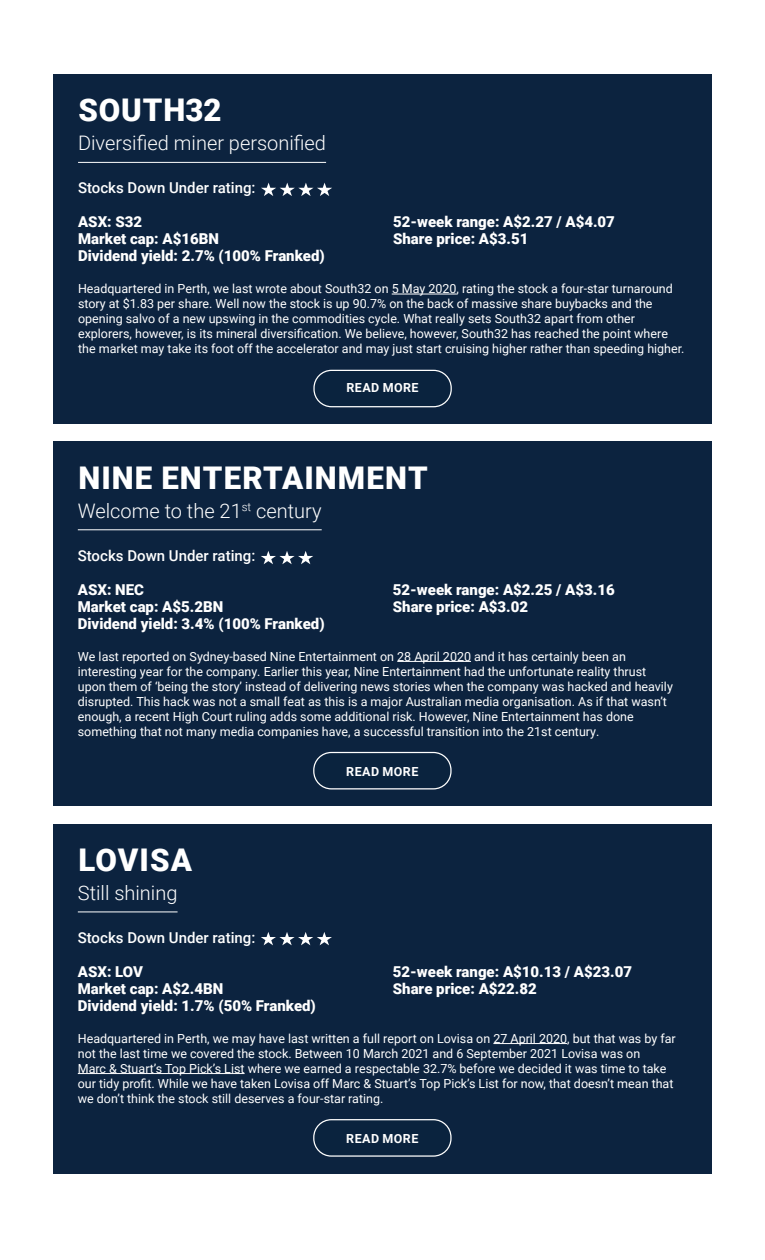
<style>
.page{position:relative;width:765px;height:1260px;background:#fff}
.page>*{position:absolute;margin:0;border:0;box-sizing:border-box;transform-origin:0 0}
.t1{font:900 31.25px "Roboto";letter-spacing:.035em;color:#fff}
.t2{font:300 20px "Roboto";color:#fff}
.t3{font:900 15px "Roboto";color:#fff}
.t4{font:500 15px "Roboto";color:#fff}
.t5{font:12.5px/15px "Roboto";color:#fff}
.t6{font:700 12.5px "Roboto";letter-spacing:.035em;color:#fff}
</style>
<div class="page">
<div style="left:53px;top:824px;width:659px;height:349px;background:#0c233f"></div>
<hr style="left:78px;top:912px;width:100px;height:1px;background:#fff">
<hr style="left:493px;top:1043px;width:74px;height:1px;background:#fff">
<hr style="left:78px;top:1073px;width:167px;height:1px;background:#fff">
<div style="left:313px;top:1119px;width:139px;height:38px;border:1px solid #fff;border-radius:18px"></div>
<svg style="left:261px;top:932px;width:71px;height:13px"></svg>
<div style="left:53px;top:442px;width:659px;height:364px;background:#0c233f"></div>
<hr style="left:78px;top:529px;width:244px;height:1px;background:#fff">
<hr style="left:397px;top:661px;width:74px;height:1px;background:#fff">
<div style="left:313px;top:752px;width:139px;height:37px;border:1px solid #fff;border-radius:18px"></div>
<svg style="left:261px;top:551px;width:52px;height:13px"></svg>
<div style="left:53px;top:74px;width:659px;height:350px;background:#0c233f"></div>
<hr style="left:78px;top:162px;width:248px;height:1px;background:#fff">
<hr style="left:392px;top:294px;width:65px;height:1px;background:#fff">
<div style="left:313px;top:370px;width:139px;height:37px;border:1px solid #fff;border-radius:18px"></div>
<svg style="left:261px;top:183px;width:71px;height:13px"></svg>
<h1 class="t1" style="left:79px;top:88px;width:144px">SOUTH32</h1>
<h2 class="t2" style="left:78px;top:129px;width:250px">Diversified miner personified</h2>
<p class="t4" style="left:78px;top:177px;width:179px">Stocks Down Under rating:</p>
<p class="t3" style="left:78px;top:212px;width:66px">ASX: S32</p>
<p class="t3" style="left:393px;top:212px;width:223px">52-week range: A$2.27 / A$4.07</p>
<p class="t3" style="left:78px;top:229px;width:142px">Market cap: A$16BN</p>
<p class="t3" style="left:393px;top:229px;width:137px">Share price: A$3.51</p>
<p class="t3" style="left:78px;top:245px;width:248px">Dividend yield: 2.7% (100% Franked)</p>
<p class="t5" style="left:78px;top:281px;width:608px">Headquartered in Perth, we last wrote about South32 on 5 May 2020, rating the stock a four-star turnaround story at $1.83 per share. Well now the stock is up 90.7% on the back of massive share buybacks and the opening salvo of a new upswing in the commodities cycle. What really sets South32 apart from other explorers, however, is its mineral diversification. We believe, however, South32 has reached the point where the market may take its foot off the accelerator and may just start cruising higher rather than speeding higher.</p>
<p class="t6" style="left:347px;top:379px;width:74px">READ MORE</p>
<h1 class="t1" style="left:78px;top:456px;width:351px">NINE ENTERTAINMENT</h1>
<h2 class="t2" style="left:78px;top:497px;width:245px">Welcome to the 21<sup>st</sup> century</h2>
<p class="t4" style="left:78px;top:545px;width:179px">Stocks Down Under rating:</p>
<p class="t3" style="left:78px;top:579px;width:68px">ASX: NEC</p>
<p class="t3" style="left:393px;top:579px;width:223px">52-week range: A$2.25 / A$3.16</p>
<p class="t3" style="left:78px;top:596px;width:147px">Market cap: A$5.2BN</p>
<p class="t3" style="left:393px;top:596px;width:137px">Share price: A$3.02</p>
<p class="t3" style="left:78px;top:613px;width:248px">Dividend yield: 3.4% (100% Franked)</p>
<p class="t5" style="left:78px;top:648px;width:597px">We last reported on Sydney-based Nine Entertainment on 28 April 2020 and it has certainly been an interesting year for the company. Earlier this year, Nine Entertainment had the unfortunate reality thrust upon them of ‘being the story’ instead of delivering news stories when the company was hacked and heavily disrupted. This hack was not a small feat as this is a major Australian media organisation. As if that wasn’t enough, a recent High Court ruling adds some additional risk. However, Nine Entertainment has done something that not many media companies have, a successful transition into the 21st century.</p>
<p class="t6" style="left:346px;top:763px;width:74px">READ MORE</p>
<h1 class="t1" style="left:78px;top:838px;width:115px">LOVISA</h1>
<h2 class="t2" style="left:78px;top:879px;width:101px">Still shining</h2>
<p class="t4" style="left:78px;top:927px;width:179px">Stocks Down Under rating:</p>
<p class="t3" style="left:78px;top:961px;width:67px">ASX: LOV</p>
<p class="t3" style="left:393px;top:961px;width:241px">52-week range: A$10.13 / A$23.07</p>
<p class="t3" style="left:78px;top:978px;width:147px">Market cap: A$2.4BN</p>
<p class="t3" style="left:393px;top:978px;width:146px">Share price: A$22.82</p>
<p class="t3" style="left:78px;top:995px;width:240px">Dividend yield: 1.7% (50% Franked)</p>
<p class="t5" style="left:78px;top:1030px;width:600px">Headquartered in Perth, we may have last written a full report on Lovisa on 27 April 2020, but that was by far not the last time we covered the stock. Between 10 March 2021 and 6 September 2021 Lovisa was on<br>Marc &amp; Stuart’s Top Pick’s List where we earned a respectable 32.7% before we decided it was time to take our tidy profit. While we have taken Lovisa off Marc &amp; Stuart’s Top Pick’s List for now, that doesn’t mean that we don’t think the stock still deserves a four-star rating.</p>
<p class="t6" style="left:346px;top:1130px;width:74px">READ MORE</p>
</div>
